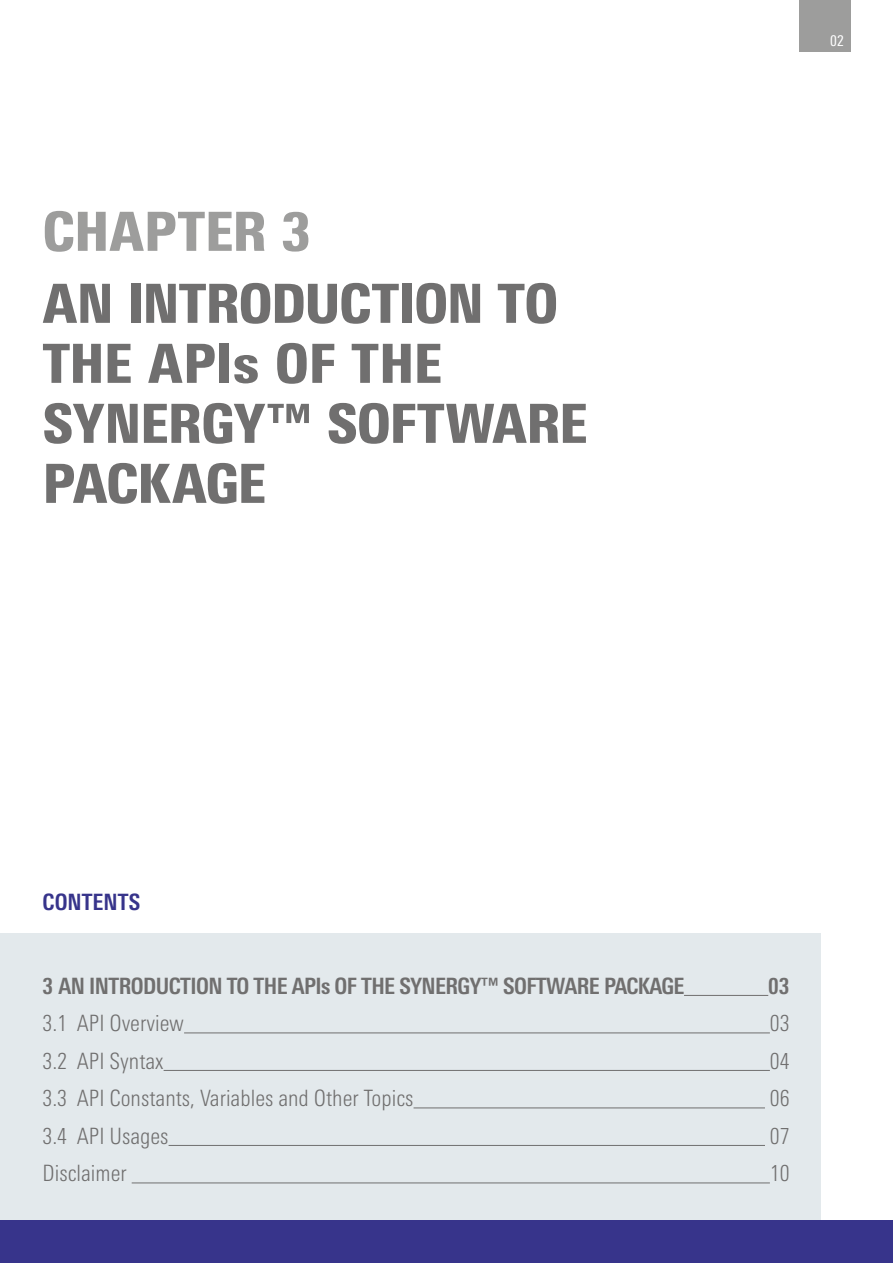
<style>
.page{position:relative;width:893px;height:1263px;background:#fff}
.page>*{position:absolute;margin:0;border:0;box-sizing:border-box;transform-origin:0 0}
.headline_21_25pt{font:900 condensed 54px "Linotype Univers";letter-spacing:-.015em;color:#706f6f}
.headline_21_25pt-2{font:900 condensed 54px "Linotype Univers";letter-spacing:-.005em;color:#9d9d9c}
.copy_box_15_23_pt{font:300 condensed 22.5px "Linotype Univers";color:#706f6f}
.copy_box_15_23_pt-2{font:700 condensed 22.5px "Linotype Univers";letter-spacing:-.025em;color:#706f6f}
.subline_box_15_18pt{font:700 condensed 22.5px "Linotype Univers";letter-spacing:.005em;color:#37348b}
.t1{font:condensed 15px "Linotype Univers";color:#fff}
</style>
<div class="page">
<div style="left:0;top:934px;width:821px;height:295px;background:#e3e9ec"></div>
<hr style="left:684px;top:995px;width:84px;height:1px;background:#706f6f">
<hr style="left:184px;top:1033px;width:586px;height:1px;background:#706f6f">
<hr style="left:164px;top:1070px;width:606px;height:1px;background:#706f6f">
<hr style="left:414px;top:1108px;width:351px;height:1px;background:#706f6f">
<hr style="left:169px;top:1145px;width:596px;height:1px;background:#706f6f">
<hr style="left:132px;top:1183px;width:638px;height:1px;background:#706f6f">
<div style="left:0;top:1220px;width:893px;height:43px;background:#37348b"></div>
<div style="left:799px;top:0;width:51px;height:51px;background:#9d9d9c"></div>
<p class="headline_21_25pt-2" style="left:43px;top:199px;width:270px">CHAPTER 3</p>
<p class="headline_21_25pt" style="left:43px;top:271px;width:517px">AN INTRODUCTION TO</p>
<p class="headline_21_25pt" style="left:43px;top:331px;width:401px">THE APIs OF THE</p>
<p class="headline_21_25pt" style="left:43px;top:391px;width:546px">SYNERGY™ SOFTWARE</p>
<p class="headline_21_25pt" style="left:43px;top:451px;width:225px">PACKAGE</p>
<p class="t1" style="left:830px;top:32px;width:15px">02</p>
<p class="subline_box_15_18pt" style="left:43px;top:888px;width:99px">CONTENTS</p>
<p class="copy_box_15_23_pt-2" style="left:43px;top:972px;width:644px">3 AN INTRODUCTION TO THE APIs OF THE SYNERGY™ SOFTWARE PACKAGE</p>
<p class="copy_box_15_23_pt-2" style="left:768px;top:972px;width:23px">03</p>
<p class="copy_box_15_23_pt" style="left:43px;top:1010px;width:143px">3.1 API Overview</p>
<p class="copy_box_15_23_pt" style="left:770px;top:1010px;width:21px">03</p>
<p class="copy_box_15_23_pt" style="left:43px;top:1048px;width:123px">3.2 API Syntax</p>
<p class="copy_box_15_23_pt" style="left:770px;top:1048px;width:21px">04</p>
<p class="copy_box_15_23_pt" style="left:43px;top:1085px;width:372px">3.3 API Constants, Variables and Other Topics</p>
<p class="copy_box_15_23_pt" style="left:770px;top:1085px;width:21px">06</p>
<p class="copy_box_15_23_pt" style="left:43px;top:1123px;width:128px">3.4 API Usages</p>
<p class="copy_box_15_23_pt" style="left:770px;top:1123px;width:21px">07</p>
<p class="copy_box_15_23_pt" style="left:43px;top:1160px;width:86px">Disclaimer</p>
<p class="copy_box_15_23_pt" style="left:770px;top:1160px;width:21px">10</p>
</div>
